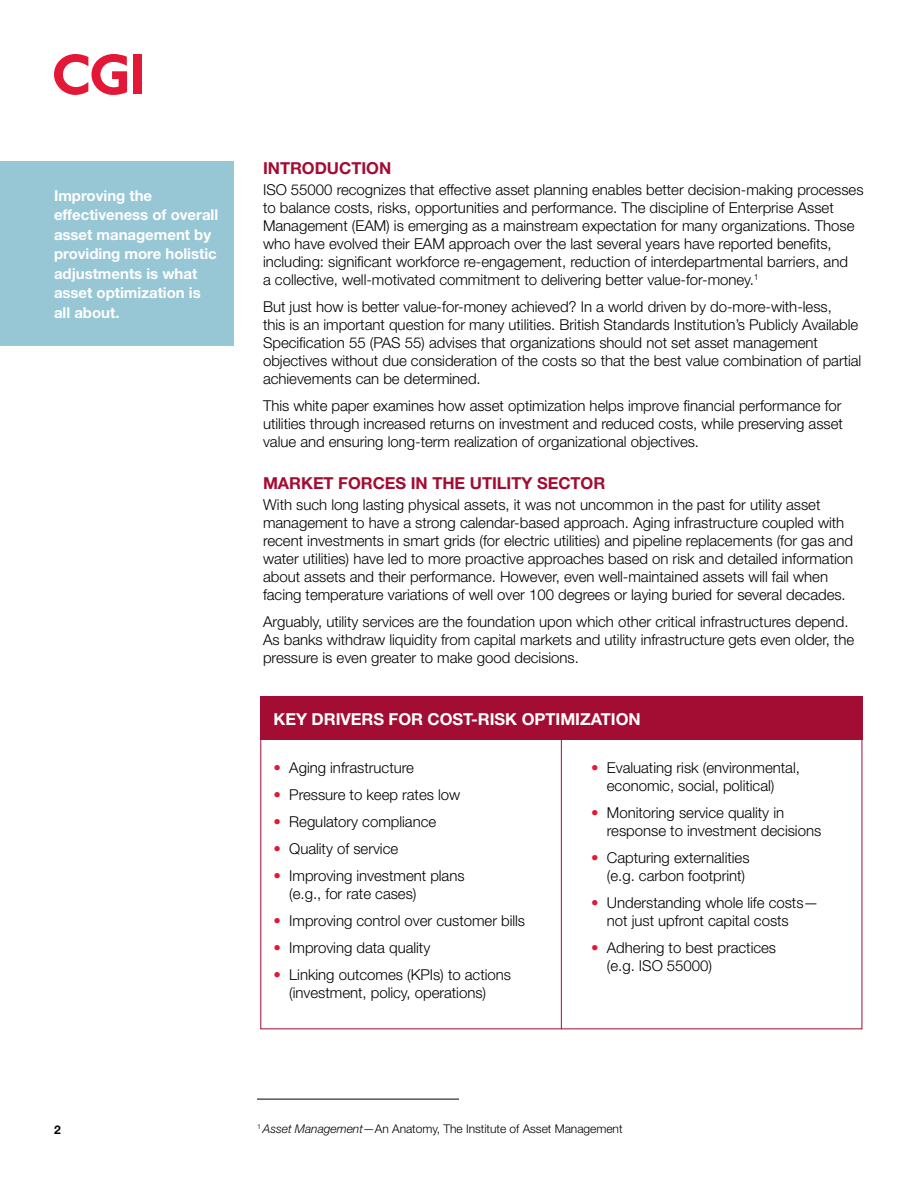
<style>
.page{position:relative;width:918px;height:1188px;background:#fff}
.page>*{position:absolute;margin:0;border:0;box-sizing:border-box;transform-origin:0 0}
.t1{font:700 16.5px "Helvetica Neue";color:#a30c33}
.t2{font:700 16.5px "Helvetica Neue";color:#fff}
.t3{font:300 15px/18px "Helvetica Neue";color:#000}
.t4{font:700 15px/19.5px "Helvetica Neue";color:#fff}
.t5{font:300 12px "Helvetica Neue";color:#000}
.t6{font:700 12px "Helvetica Neue";color:#000}
.s1{color:#e31837}
.s2{font-style:italic}
</style>
<div class="page">
<svg style="left:54px;top:54px;width:73px;height:41px"></svg>
<div style="left:134px;top:55px;width:8px;height:39px;background:#e31837"></div>
<hr style="left:257px;top:1099px;width:202px;height:1px;background:#000">
<div style="left:0;top:161px;width:233px;height:185px;background:#97c6d5"></div>
<div style="left:260px;top:697px;width:603px;height:43px;background:#a30c33"></div>
<hr style="left:561px;top:740px;width:1px;height:289px;background:#a30c33">
<p class="t4" style="left:54px;top:185px;width:166px">Improving the effectiveness of overall asset management by providing more holistic adjustments is what asset optimization is all about.</p>
<p class="t1" style="left:263px;top:158px;width:130px">INTRODUCTION</p>
<p class="t3" style="left:263px;top:180px;width:602px">ISO 55000 recognizes that effective asset planning enables better decision-making processes to balance costs, risks, opportunities and performance. The discipline of Enterprise Asset Management (EAM) is emerging as a mainstream expectation for many organizations. Those who have evolved their EAM approach over the last several years have reported benefits, including: significant workforce re-engagement, reduction of interdepartmental barriers, and<br>a collective, well-motivated commitment to delivering better value-for-money.<sup>1</sup></p>
<p class="t3" style="left:263px;top:297px;width:600px">But just how is better value-for-money achieved? In a world driven by do-more-with-less,<br>this is an important question for many utilities. British Standards Institution’s Publicly Available Specification 55 (PAS 55) advises that organizations should not set asset management objectives without due consideration of the costs so that the best value combination of partial achievements can be determined.</p>
<p class="t3" style="left:263px;top:396px;width:581px;text-align:justify">This white paper examines how asset optimization helps improve financial performance for utilities through increased returns on investment and reduced costs, while preserving asset value and ensuring long-term realization of organizational objectives.</p>
<p class="t1" style="left:263px;top:473px;width:182px">MARKET FORCES IN THE</p>
<p class="t1" style="left:470px;top:473px;width:137px">UTI LITY SECTOR</p>
<p class="t3" style="left:263px;top:495px;width:592px">With such long lasting physical assets, it was not uncommon in the past for utility asset management to have a strong calendar-based approach. Aging infrastructure coupled with recent investments in smart grids (for electric utilities) and pipeline replacements (for gas and water utilities) have led to more proactive approaches based on risk and detailed information about assets and their performance. However, even well-maintained assets will fail when facing temperature variations of well over 100 degrees or laying buried for several decades.</p>
<p class="t3" style="left:263px;top:612px;width:593px">Arguably, utility services are the foundation upon which other critical infrastructures depend.<br>As banks withdraw liquidity from capital markets and utility infrastructure gets even older, the pressure is even greater to make good decisions.</p>
<p class="t2" style="left:274px;top:709px;width:128px">Key drivers for</p>
<p class="t2" style="left:428px;top:709px;width:13px">cos</p>
<p class="t2" style="left:463px;top:709px;width:166px">t-risk optimization</p>
<p class="t3" style="left:274px;top:759px;width:142px"><span class="s1">•</span> Aging infrastructure</p>
<p class="t3" style="left:274px;top:786px;width:188px"><span class="s1">•</span> Pressure to keep rates low</p>
<p class="t3" style="left:274px;top:813px;width:164px"><span class="s1">•</span> Regulatory compliance</p>
<p class="t3" style="left:274px;top:840px;width:126px"><span class="s1">•</span> Quality of service</p>
<p class="t3" style="left:289px;top:867px;width:177px;text-indent:-16px"><span class="s1">•</span> Improving investment plans (e.g., for rate cases)</p>
<p class="t3" style="left:274px;top:912px;width:253px"><span class="s1">•</span> Improving control over customer bills</p>
<p class="t3" style="left:274px;top:939px;width:158px"><span class="s1">•</span> Improving data quality</p>
<p class="t3" style="left:289px;top:966px;width:223px;text-indent:-16px"><span class="s1">•</span> Linking outcomes (KPIs) to actions (investment, policy, operations)</p>
<p class="t3" style="left:607px;top:759px;width:195px;text-indent:-16px"><span class="s1">•</span> Evaluating risk (environmental, economic, social, political)</p>
<p class="t3" style="left:607px;top:804px;width:216px;text-indent:-16px"><span class="s1">•</span> Monitoring service quality in response to investment decisions</p>
<p class="t3" style="left:591px;top:849px;width:160px;text-align:right"><span class="s1">•</span> Capturing externalities (e.g. carbon footprint)</p>
<p class="t3" style="left:607px;top:894px;width:213px;text-indent:-16px"><span class="s1">•</span> Understanding whole life costs— not just upfront capital costs</p>
<p class="t3" style="left:607px;top:939px;width:171px;text-indent:-16px"><span class="s1">•</span> Adhering to best practices (e.g. ISO 55000)</p>
<p class="t6" style="left:54px;top:1122px;width:8px">2</p>
<p class="t5" style="left:257px;top:1122px;width:367px"><sup>1</sup> <span class="s2">Asset Management</span>—An Anatomy, The Institute of Asset Management</p>
</div>
